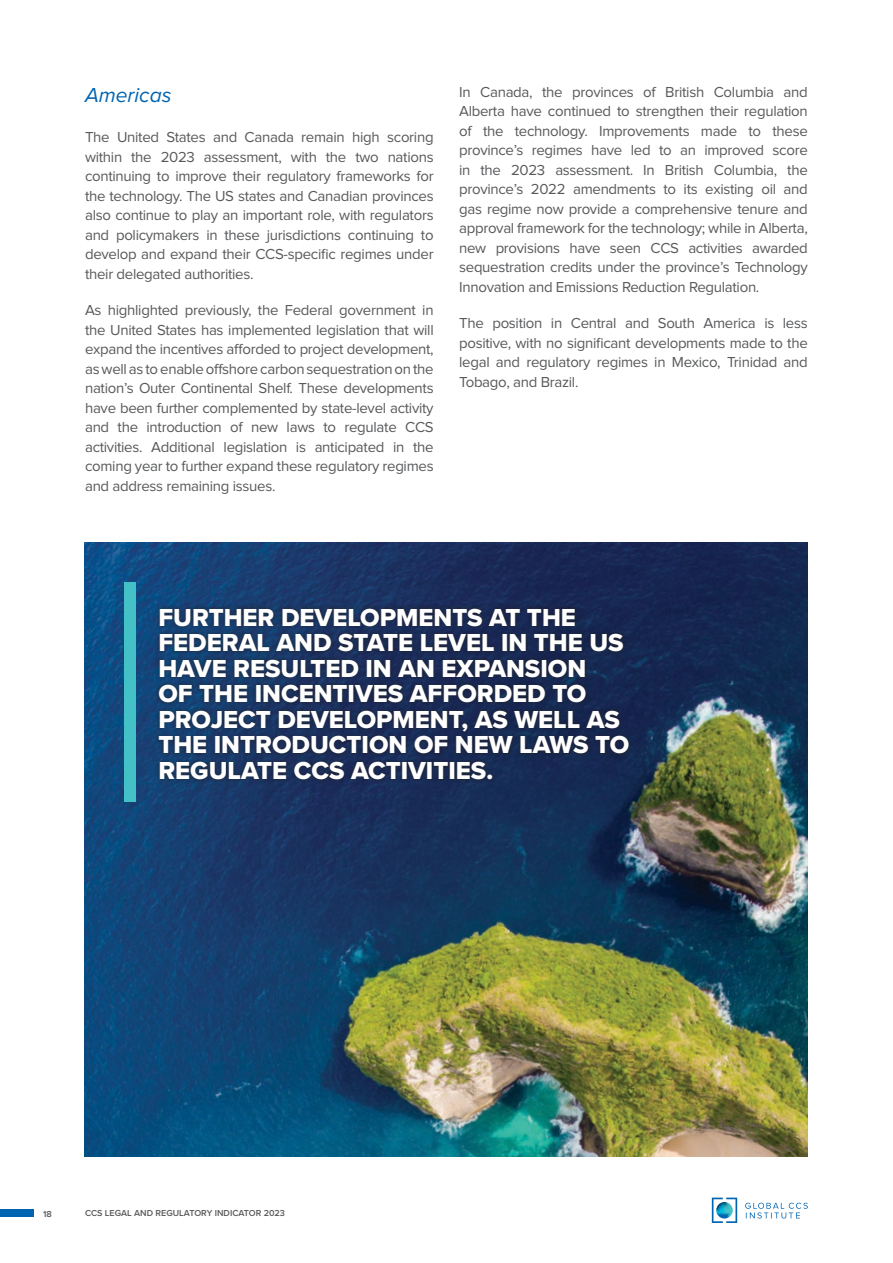
<style>
.page{position:relative;width:893px;height:1263px;background:#fff}
.page>*{position:absolute;margin:0;border:0;box-sizing:border-box;transform-origin:0 0}
.t1{font:25.5px/25.5px "Proxima Nova Extrabld";color:#fff}
.t2{font:italic 21px "Proxima Nova";color:#0064b1}
.t3{font:15px/19.5px "Proxima Nova";letter-spacing:-.02em;color:#58595b;text-align:justify}
.t4{font:600 9px "Proxima Nova";color:#58595b}
</style>
<div class="page">
<div style="left:0;top:1209px;width:34px;height:7px;background:#0064b1"></div>
<svg style="left:712px;top:1197px;width:96px;height:26px"></svg>
<svg style="left:716px;top:1202px;width:17px;height:16px"></svg>
<img style="left:85px;top:542px;width:723px;height:615px">
<div style="left:124px;top:583px;width:11px;height:219px;background:#43c1c7"></div>
<div style="left:154px;top:604px;width:479px;height:180px;background:#231f20;opacity:.6"></div>
<h2 class="t2" style="left:85px;top:79px;width:88px">Americas</h2>
<p class="t3" style="left:85px;top:128px;width:350px">The United States and Canada remain high scoring within the 2023 assessment, with the two nations continuing to improve their regulatory frameworks for the technology. The US states and Canadian provinces also continue to play an important role, with regulators and policymakers in these jurisdictions continuing to develop and expand their CCS-specific regimes under their delegated authorities.</p>
<p class="t3" style="left:85px;top:301px;width:350px">As highlighted previously, the Federal government in the United States has implemented legislation that will expand the incentives afforded to project development, as well as to enable offshore carbon sequestration on the nation’s Outer Continental Shelf. These developments have been further complemented by state-level activity and the introduction of new laws to regulate CCS activities. Additional legislation is anticipated in the coming year to further expand these regulatory regimes and address remaining issues.</p>
<p class="t3" style="left:459px;top:83px;width:350px">In Canada, the provinces of British Columbia and Alberta have continued to strengthen their regulation of the technology. Improvements made to these province’s regimes have led to an improved score in the 2023 assessment. In British Columbia, the province’s 2022 amendments to its existing oil and gas regime now provide a comprehensive tenure and approval framework for the technology; while in Alberta, new provisions have seen CCS activities awarded sequestration credits under the province’s Technology Innovation and Emissions Reduction Regulation.</p>
<p class="t3" style="left:459px;top:314px;width:350px">The position in Central and South America is less positive, with no significant developments made to the legal and regulatory regimes in Mexico, Trinidad and Tobago, and Brazil.</p>
<h1 class="t1" style="left:158px;top:604px;width:472px">FURTHER DEVELOPMENTS AT THE<br>FEDERAL AND STATE LEVEL IN THE US<br>HAVE RESULTED IN AN EXPANSION<br>OF THE INCENTIVES AFFORDED TO<br>PROJECT DEVELOPMENT, AS WELL AS<br>THE INTRODUCTION OF NEW LAWS TO<br>REGULATE CCS ACTIVITIES.</h1>
<p class="t4" style="left:43px;top:1207px;width:10px">18</p>
<p class="t4" style="left:85px;top:1206px;width:202px">CCS LEGAL AND REGULATORY INDICATOR 2023</p>
</div>
